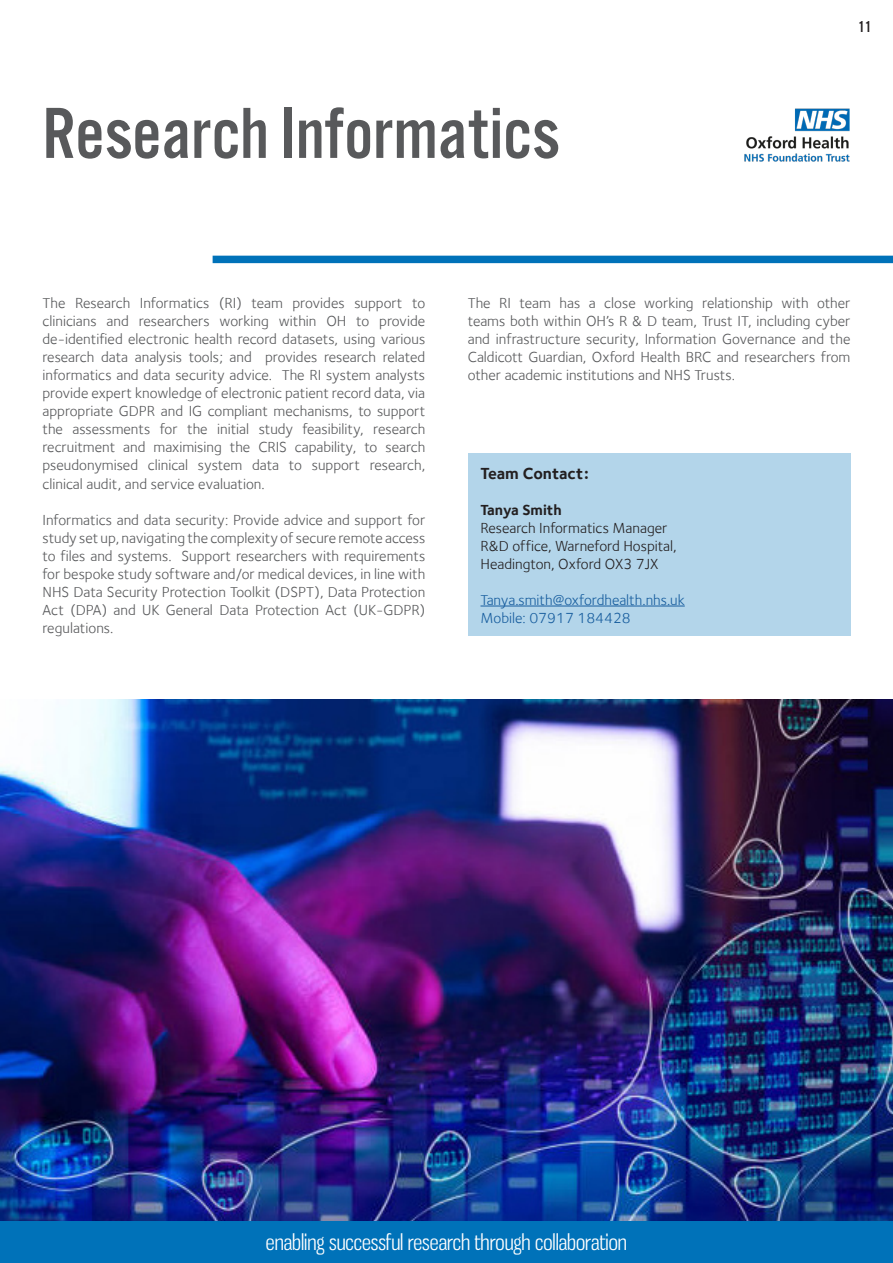
<style>
.page{position:relative;width:893px;height:1263px;background:#fff}
.page>*{position:absolute;margin:0;border:0;box-sizing:border-box;transform-origin:0 0}
.t1{font:75px "Alternate Got No 3 D";color:#58595b}
.t2{font:21px "Gnuolane Bk";color:#fff}
.t3{font:700 16.5px "Foundry Sterling";color:#231f20}
.t4{font:16.5px "Alternate Got No 3 D";color:#231f20}
.t5{font:15px/18px "Foundry Sterling";color:#58595b;text-align:justify}
.t6{font:15px "Foundry Sterling";color:#231f20}
.t7{font:15px "Foundry Sterling";color:#175d9e}
.t8{font:700 15px "Foundry Sterling";color:#231f20}
</style>
<div class="page">
<div style="left:0;top:1220px;width:893px;height:43px;background:#0072b9"></div>
<div style="left:213px;top:256px;width:680px;height:7px;background:#0072b9"></div>
<div style="left:468px;top:453px;width:382px;height:183px;background:#b3d5ea"></div>
<hr style="left:480px;top:606px;width:205px;height:1px;background:#175d9e">
<img style="left:744px;top:108px;width:106px;height:54px">
<img style="left:0;top:699px;width:893px;height:521px">
<p class="t1" style="left:43px;top:93px;width:519px">Research Informatics</p>
<p class="t4" style="left:858px;top:18px;width:15px">11</p>
<p class="t5" style="left:43px;top:294px;width:384px">The Research Informatics (RI) team provides support to clinicians and researchers working within OH to provide de-identified electronic health record datasets, using various research data analysis tools; and provides research related informatics and data security advice. The RI system analysts provide expert knowledge of electronic patient record data, via appropriate GDPR and IG compliant mechanisms, to support the assessments for the initial study feasibility, research recruitment and maximising the CRIS capability, to search pseudonymised clinical system data to support research, clinical audit, and service evaluation.</p>
<p class="t5" style="left:43px;top:510px;width:384px">Informatics and data security: Provide advice and support for study set up, navigating the complexity of secure remote access to files and systems. Support researchers with requirements for bespoke study software and/or medical devices, in line with NHS Data Security Protection Toolkit (DSPT), Data Protection Act (DPA) and UK General Data Protection Act (UK-GDPR) regulations.</p>
<p class="t5" style="left:468px;top:294px;width:384px">The RI team has a close working relationship with other teams both within OH’s R &amp; D team, Trust IT, including cyber and infrastructure security, Information Governance and the Caldicott Guardian, Oxford Health BRC and researchers from other academic institutions and NHS Trusts.</p>
<p class="t3" style="left:480px;top:463px;width:110px">Team Contact:</p>
<p class="t8" style="left:480px;top:500px;width:83px">Tanya Smith</p>
<p class="t6" style="left:480px;top:519px;width:188px">Research Informatics Manager</p>
<p class="t6" style="left:480px;top:537px;width:198px">R&amp;D office, Warneford Hospital,</p>
<p class="t6" style="left:480px;top:555px;width:179px">Headington, Oxford OX3 7JX</p>
<p class="t7" style="left:480px;top:591px;width:206px">Tanya.smith@oxfordhealth.nhs.uk</p>
<p class="t7" style="left:480px;top:609px;width:152px">Mobile: 07917 184428</p>
<h2 class="t2" style="left:266px;top:1230px;width:363px">enabling successful research through collaboration</h2>
</div>
